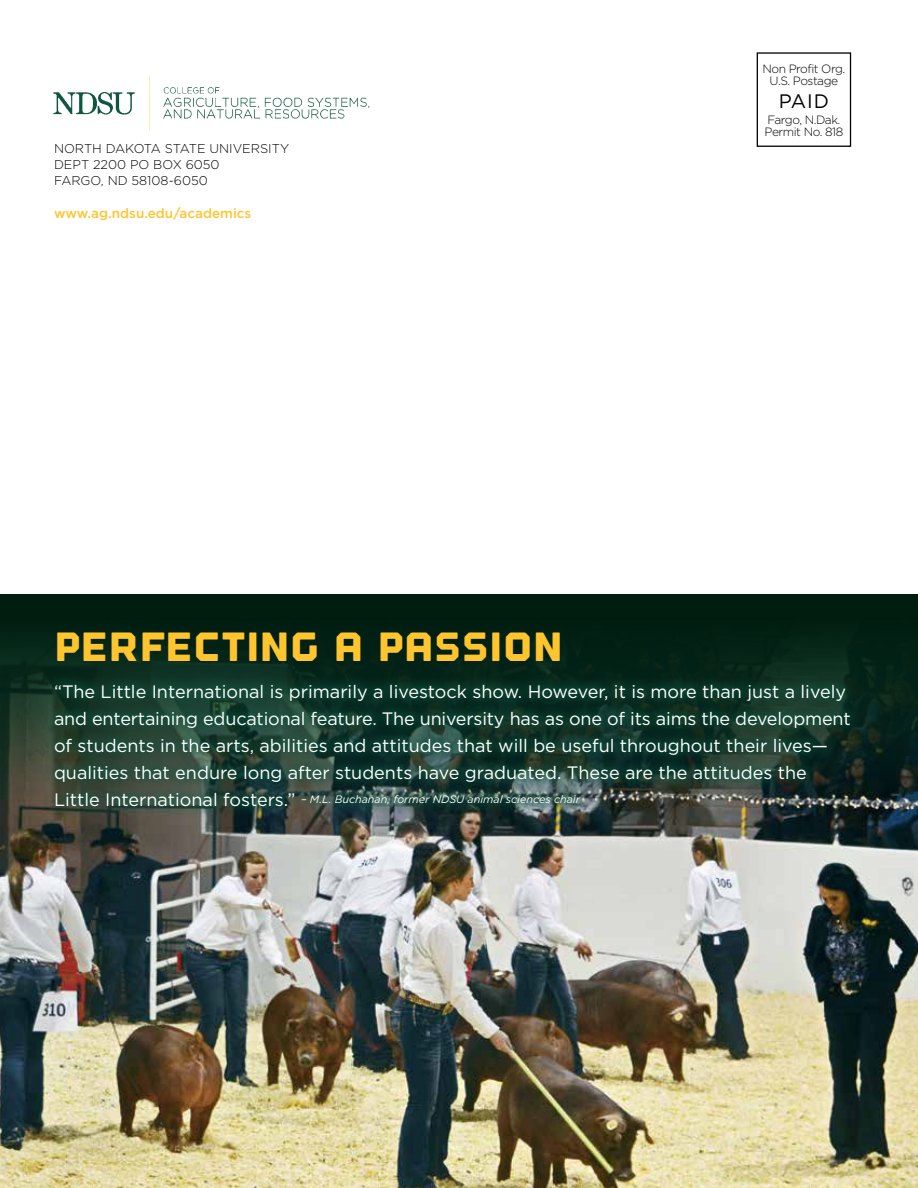
<style>
.page{position:relative;width:918px;height:1188px;background:#fff}
.page>*{position:absolute;margin:0;border:0;box-sizing:border-box;transform-origin:0 0}
.t1{font:40.5px "Outage Cut";color:#ffc52f}
.t2{font:19.5px "Gotham";color:#000}
.t3{font:18px/27px "Gotham";color:#fff}
.t4{font:500 13.5px "Gotham";color:#ffc52f}
.t5{font:300 12.75px/15.8px "Gotham";color:#000}
.t6{font:300 12px/12px "Gotham";letter-spacing:-.04em;color:#000;text-align:center}
.t7{font:italic 10.8px "Gotham";color:#fff}
.s1{font-style:normal;font-size:18px}
</style>
<div class="page">
<div style="left:757px;top:52px;width:94px;height:95px;border:1px solid #000"></div>
<img style="left:0;top:1168px;width:918px;height:20px">
<img style="left:0;top:594px;width:918px;height:574px">
<svg style="left:43px;top:672px;width:819px;height:146px;background:#1e3e33"></svg>
<img style="left:163px;top:87px;width:207px;height:32px">
<img style="left:53px;top:92px;width:82px;height:23px">
<img style="left:149px;top:76px;width:1px;height:55px">
<p class="t5" style="left:54px;top:141px;width:237px">NORTH DAKOTA STATE UNIVERSITY<br>DEPT 2200 PO BOX 6050<br>FARGO, ND 58108-6050</p>
<p class="t4" style="left:54px;top:205px;width:199px">www.ag.ndsu.edu/academics</p>
<h1 class="t1" style="left:54px;top:623px;width:511px">PERFECTING A PASSION</h1>
<p class="t6" style="left:763px;top:63px;width:84px">Non Profit Org.<br>U.S. Postage</p>
<p class="t2" style="left:779px;top:90px;width:52px">PAID</p>
<p class="t6" style="left:765px;top:114px;width:80px;text-align:left">Fargo, N.Dak.<br>Permit No. 818</p>
<p class="t3" style="left:54px;top:677px;width:798px">“The Little International is primarily a livestock show. However, it is more than just a lively and entertaining educational feature. The university has as one of its aims the development of students in the arts, abilities and attitudes that will be useful throughout their lives— qualities that endure long after students have graduated. These are the attitudes the</p>
<p class="t7" style="left:54px;top:793px;width:528px"><span class="s1">Little International fosters.”</span> – M.L. Buchanan, former NDSU animal sciences chair</p>
</div>
